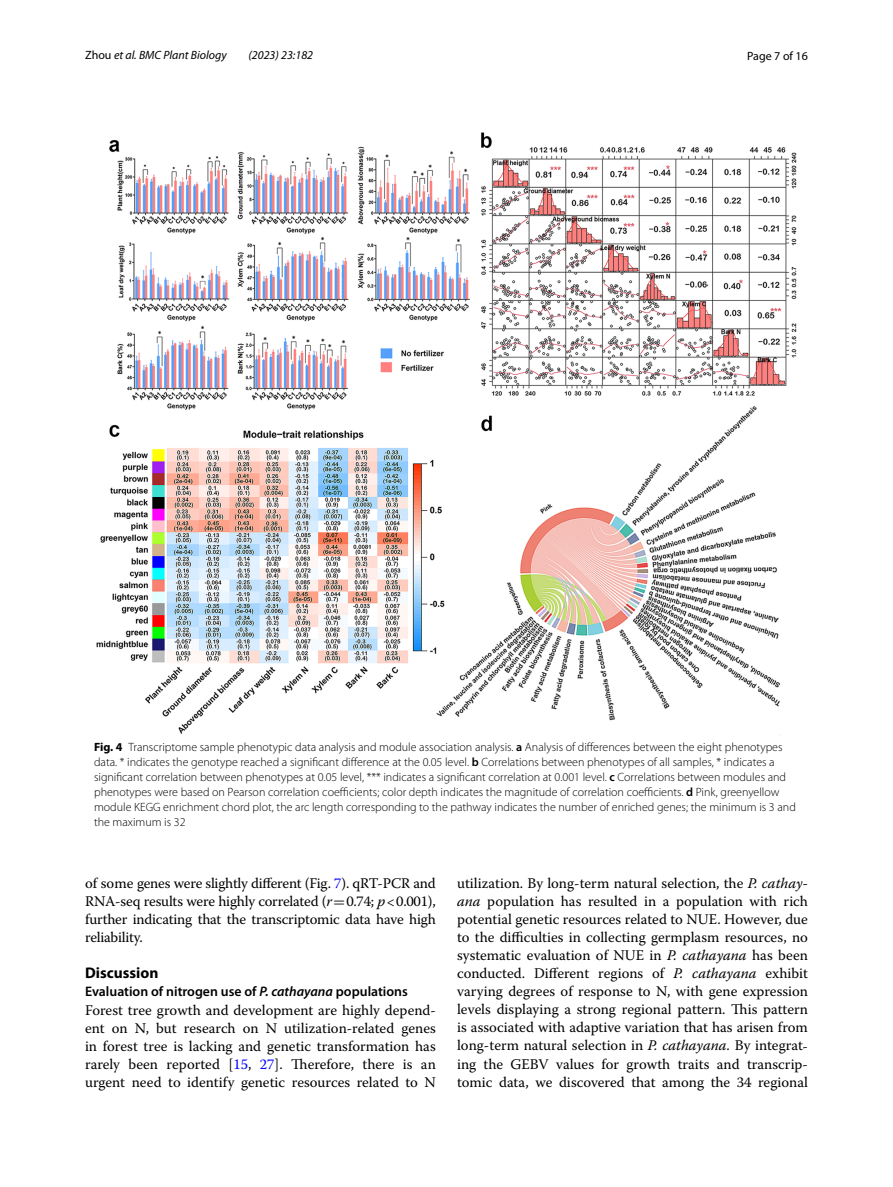
<style>
.page{position:relative;width:893px;height:1187px;background:#fff}
.page>*{position:absolute;margin:0;border:0;box-sizing:border-box;transform-origin:0 0}
.t1{font:700 15.45px "Myriad Pro";color:#000}
.t2{font:14.7px/18px "Warnock Pro";letter-spacing:-.005em;color:#000;text-align:justify}
.t3{font:600 13.8px "Myriad Pro";color:#000}
.t4{font:300 12px/15px "Myriad Pro";color:#000}
.t5{font:italic 12px "Myriad Pro";color:#000}
.t6{font:12px "Myriad Pro";color:#000}
.s1{font-style:normal}
.s2{font-weight:700}
.s3{font-weight:600}
.s4{color:#00f}
.s5{font-style:italic}
.s6{font-family:"MTSY"}
</style>
<div class="page">
<img style="left:96px;top:133px;width:701px;height:601px">
<p class="t5" style="left:85px;top:48px;width:143px"><span class="s1">Zhou</span> et al. BMC Plant Biology</p>
<p class="t5" style="left:248px;top:48px;width:66px">(2023) 23:182</p>
<p class="t6" style="left:747px;top:48px;width:62px">Page 7 of 16</p>
<p class="t4" style="left:94px;top:739px;width:703px"><span class="s2">Fig. 4</span> Transcriptome sample phenotypic data analysis and module association analysis. <span class="s3">a</span> Analysis of differences between the eight phenotypes data. * indicates the genotype reached a significant difference at the 0.05 level. <span class="s3">b</span> Correlations between phenotypes of all samples, * indicates a significant correlation between phenotypes at 0.05 level, *** indicates a significant correlation at 0.001 level. <span class="s3">c</span> Correlations between modules and phenotypes were based on Pearson correlation coefficients; color depth indicates the magnitude of correlation coefficients. <span class="s3">d</span> Pink, greenyellow module KEGG enrichment chord plot, the arc length corresponding to the pathway indicates the number of enriched genes; the minimum is 3 and the maximum is 32</p>
<p class="t2" style="left:85px;top:874px;width:352px">of some genes were slightly different (Fig. <span class="s4">7</span>). qRT-PCR and RNA-seq results were highly correlated (<span class="s5">r</span><span class="s6">=</span>0.74; <span class="s5">p</span>&lt;0.001), further indicating that the transcriptomic data have high reliability.</p>
<p class="t1" style="left:85px;top:963px;width:75px">Discussion</p>
<p class="t3" style="left:85px;top:982px;width:324px">Evaluation of nitrogen use of <span class="s5">P. cathayana</span> populations</p>
<p class="t2" style="left:85px;top:1000px;width:352px">Forest tree growth and development are highly depend&shy;ent on N, but research on N utilization-related genes in forest tree is lacking and genetic transformation has rarely been reported [<span class="s4">15</span>, <span class="s4">27</span>]. Therefore, there is an urgent need to identify genetic resources related to N</p>
<p class="t2" style="left:457px;top:874px;width:352px">utilization. By long-term natural selection, the <span class="s5">P. cathay&shy;ana</span> population has resulted in a population with rich potential genetic resources related to NUE. However, due to the difficulties in collecting germplasm resources, no systematic evaluation of NUE in <span class="s5">P. cathayana</span> has been conducted. Different regions of <span class="s5">P. cathayana</span> exhibit varying degrees of response to N, with gene expression levels displaying a strong regional pattern. This pattern is associated with adaptive variation that has arisen from long-term natural selection in <span class="s5">P. cathayana.</span> By integrat&shy;ing the GEBV values for growth traits and transcrip&shy;tomic data, we discovered that among the 34 regional</p>
</div>
